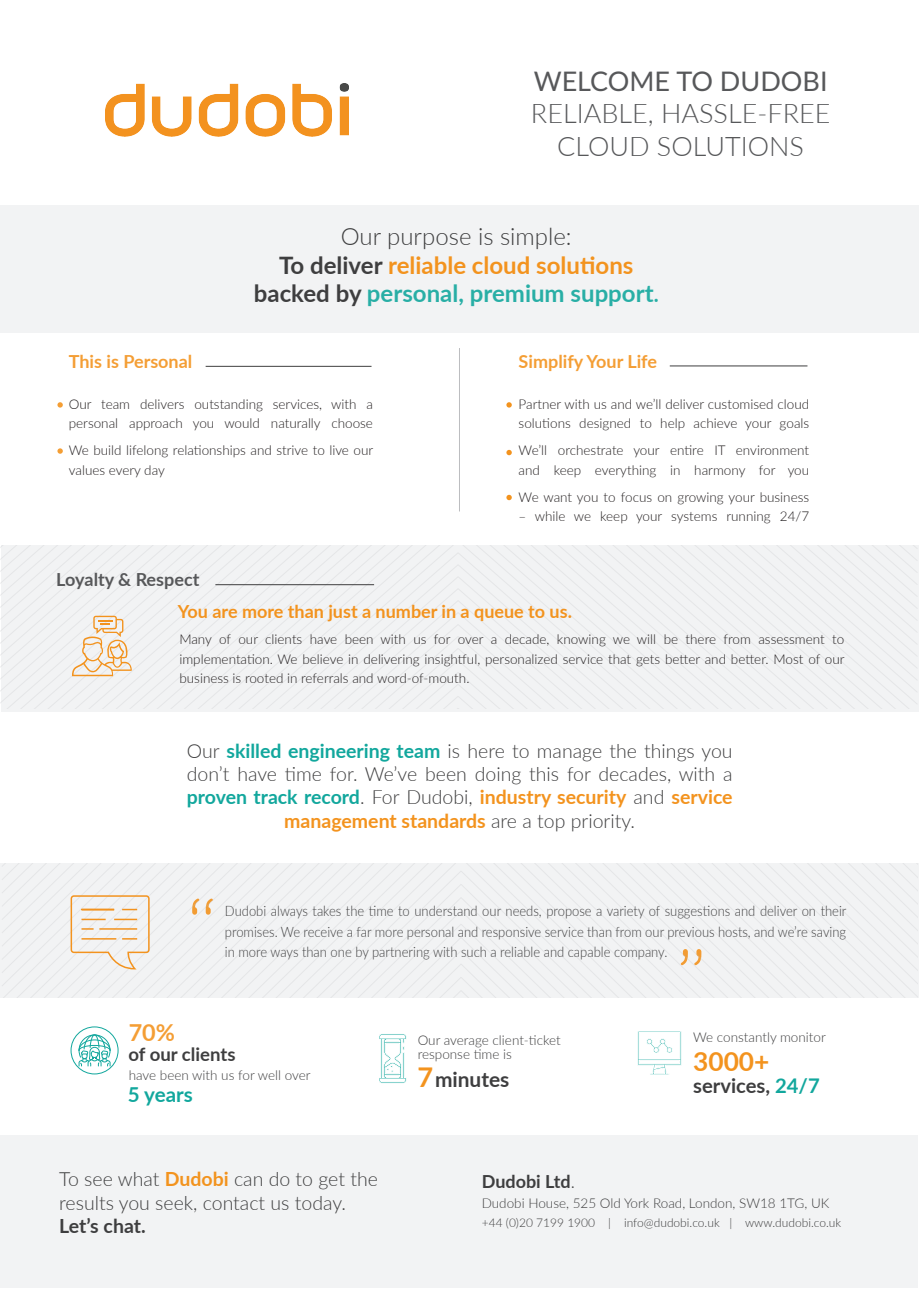
<style>
.page{position:relative;width:919px;height:1289px;background:#fff}
.page>*{position:absolute;margin:0;border:0;box-sizing:border-box;transform-origin:0 0}
.t1{font:300 82.95px "Quicksand";color:#f3931e;scale:.91 1}
.t2{font:300 27px/32.4px "Lato";color:#57585a;text-align:center}
.t3{font:27px "Lato";color:#57585a}
.t4{font:700 26.25px "Lato";color:#f3931e}
.t5{font:700 24px/28.8px "Lato";color:rgb(18 167 157/.9);text-align:center}
.t6{font:700 23.4px "Lato";color:#f3931e}
.t7{font:700 20.85px "Lato";color:#3e3e3f}
.t8{font:700 20.55px "Lato";color:#12a79d}
.t9{font:700 20.25px "Lato";color:#3e3e3f}
.t10{font:300 19.5px/23.4px "Lato";color:#3e3e3f}
.t11{font:700 19.5px "Lato";letter-spacing:-.005em;color:#3e3e3f}
.t12{font:700 18.6px "Lato";color:#3e3e3f}
.t13{font:700 18px "Lato";color:#f3931e}
.t14{font:700 18px "Lato";color:rgb(243 147 30/.9)}
.t15{font:700 18px "Lato";color:#57585a}
.t16{font:700 18px "Lato";color:#3e3e3f}
.t17{font:300 14.4px/20.7px "Lato";color:#3e3e3f;scale:.91 1}
.t18{font:300 13.5px/19.5px "Lato";color:#231f20}
.t19{font:300 13.5px/13.5px "Lato";color:#3e3e3f}
.t20{font:300 12px "Lato";color:#3e3e3f}
.s1{font-weight:300;color:#3e3e3f}
.s2{color:#3e3e3f}
.s3{color:#f3931e}
.s4{font-size:21px}
.s5{font-weight:700;color:#12a79d}
.s6{font-weight:700;color:#f3931e}
.s7{font-size:27.15px;color:#f3931e}
.s8{color:#12a79d}
.s9{font-weight:300}
</style>
<div class="page">
<div style="left:0;top:205px;width:918px;height:127px;background:#f2f3f4"></div>
<div style="left:0;top:1135px;width:917px;height:152px;background:#f2f3f4"></div>
<hr style="left:206px;top:366px;width:165px;height:1px;background:#3e3e3f">
<hr style="left:669px;top:366px;width:138px;height:1px;background:#3e3e3f">
<svg style="left:0;top:545px;width:917px;height:163px"></svg>
<svg style="left:2px;top:863px;width:915px;height:134px"></svg>
<svg style="left:57px;top:402px;width:6px;height:5px"></svg>
<svg style="left:57px;top:448px;width:6px;height:6px"></svg>
<svg style="left:506px;top:402px;width:5px;height:5px"></svg>
<svg style="left:506px;top:450px;width:5px;height:5px"></svg>
<svg style="left:506px;top:495px;width:5px;height:5px"></svg>
<hr style="left:459px;top:348px;width:1px;height:163px;background:#bcbdc0">
<img style="left:105px;top:84px;width:243px;height:53px">
<svg style="left:71px;top:1026px;width:48px;height:48px"></svg>
<svg style="left:379px;top:1034px;width:27px;height:49px"></svg>
<svg style="left:637px;top:1031px;width:44px;height:44px"></svg>
<h2 class="t3" style="left:533px;top:62px;width:295px">WELCOME TO DUDOBI</h2>
<h2 class="t2" style="left:531px;top:96px;width:301px">RELIABLE, HASSLE-FREE<br>CLOUD SOLUTIONS</h2>
<h3 class="t5" style="left:254px;top:221px;width:406px"><span class="s1">Our purpose is simple:<br></span><span class="s2">To deliver</span> <span class="s3">reliable cloud solutions </span><span class="s2">backed by</span> personal, premium support<span class="s4">.</span></h3>
<h3 class="t14" style="left:69px;top:348px;width:125px">This is Personal</h3>
<p class="t18" style="left:69px;top:394px;width:305px">Our team delivers outstanding services, with a personal approach you would naturally choose</p>
<p class="t18" style="left:69px;top:440px;width:306px">We build lifelong relationships and strive to live our values every day</p>
<h3 class="t15" style="left:56px;top:566px;width:144px">Loyalty &amp; Respect</h3>
<h3 class="t14" style="left:518px;top:348px;width:140px">Simplify Your Life</h3>
<p class="t18" style="left:518px;top:394px;width:292px">Partner with us and we’ll deliver customised cloud solutions designed to help achieve your goals</p>
<p class="t18" style="left:518px;top:440px;width:292px">We’ll orchestrate your entire IT environment and keep everything in harmony for you</p>
<p class="t18" style="left:518px;top:487px;width:292px">We want you to focus on growing your business</p>
<p class="t18" style="left:518px;top:506px;width:292px">– while we keep your systems running 24/7</p>
<h3 class="t13" style="left:178px;top:598px;width:395px">You are more than just a number in a queue to us.</h3>
<p class="t18" style="left:179px;top:629px;width:666px;text-align:justify">Many of our clients have been with us for over a decade, knowing we will be there from assessment to implementation. We believe in delivering insightful, personalized service that gets better and better. Most of our business is rooted in referrals and word-of-mouth.</p>
<h3 class="t10" style="left:187px;top:738px;width:547px;text-align:center">Our <span class="s5">skilled engineering team</span> is here to manage the things you don’t have time for. We’ve been doing this for decades, with a <span class="s5">proven track record</span>. For Dudobi, <span class="s6">industry security</span> and <span class="s6">service management standards</span> are a top priority.</h3>
<h1 class="t1" style="left:186px;top:880px;width:35px">“</h1>
<p class="t17" style="left:225px;top:899px;width:684px">Dudobi always takes the time to understand our needs, propose a variety of suggestions and deliver on their promises. We receive a far more personal and responsive service than from our previous hosts, and we’re saving</p>
<p class="t17" style="left:225px;top:941px;width:487px">in more ways than one by partnering with such a reliable and capable company.</p>
<h1 class="t1" style="left:676px;top:930px;width:35px">”</h1>
<h3 class="t6" style="left:128px;top:1015px;width:48px">70%</h3>
<p class="t19" style="left:129px;top:1067px;width:183px">have been with us for well over</p>
<h3 class="t12" style="left:128px;top:1040px;width:108px">of our clients</h3>
<h3 class="t8" style="left:128px;top:1078px;width:66px">5 years</h3>
<h3 class="t10" style="left:59px;top:1166px;width:320px">To see what <span class="s6">Dudobi</span> can do to get the results you seek, contact us today.</h3>
<h3 class="t11" style="left:59px;top:1211px;width:88px">Let’s chat.</h3>
<p class="t19" style="left:417px;top:1032px;width:145px">Our average client-ticket response time is</p>
<h3 class="t7" style="left:417px;top:1064px;width:93px"><span class="s7">7</span>minutes</h3>
<p class="t19" style="left:693px;top:1029px;width:134px">We constantly monitor</p>
<h3 class="t4" style="left:693px;top:1042px;width:78px">3000+</h3>
<h3 class="t9" style="left:693px;top:1070px;width:128px">services, <span class="s8">24/7</span></h3>
<h3 class="t16" style="left:481px;top:1168px;width:95px">Dudobi Ltd<span class="s9">.</span></h3>
<p class="t19" style="left:481px;top:1195px;width:349px">Dudobi House, 525 Old York Road, London, SW18 1TG, UK</p>
<p class="t20" style="left:481px;top:1214px;width:361px">+44 (0)20 7199 1900 | info@dudobi.co.uk | www.dudobi.co.uk</p>
</div>
